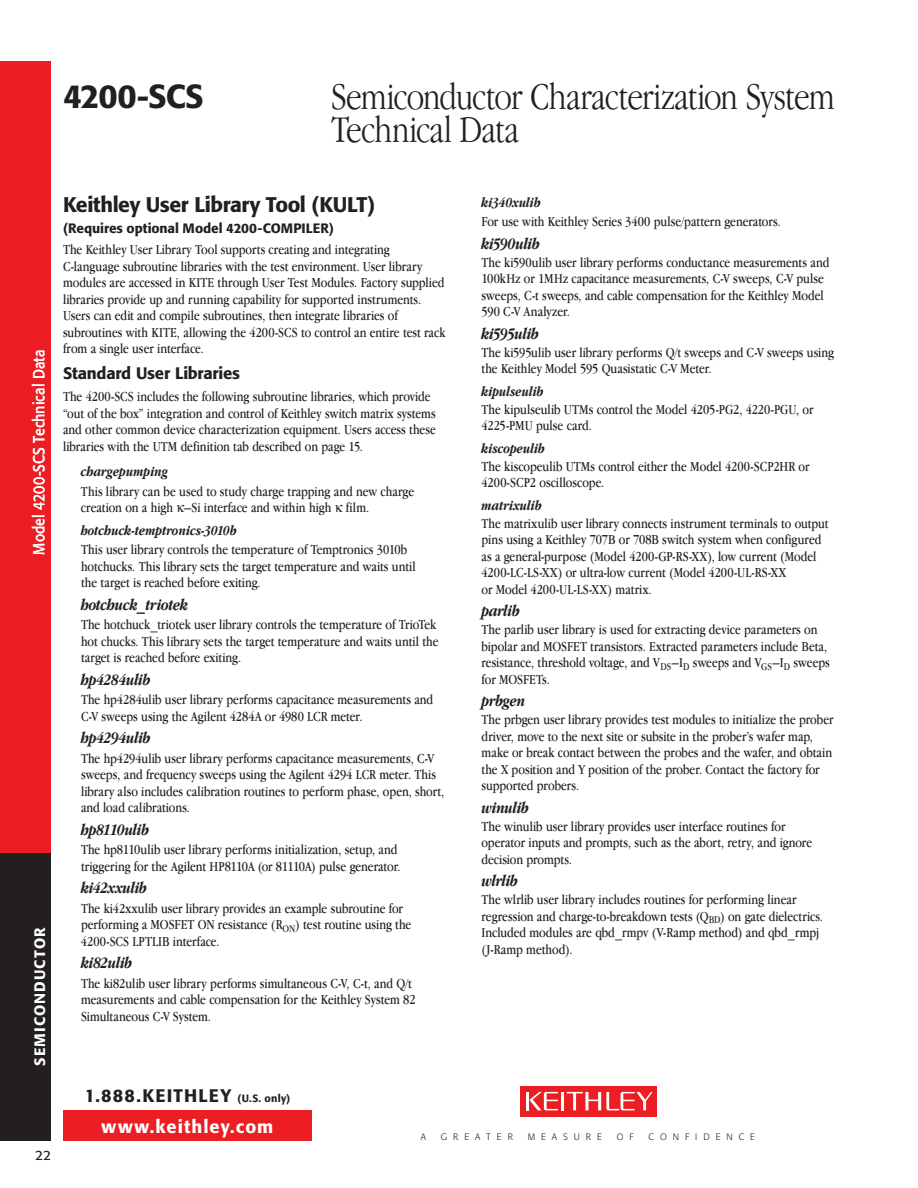
<style>
.page{position:relative;width:918px;height:1188px;background:#fff}
.page>*{position:absolute;margin:0;border:0;box-sizing:border-box;transform-origin:0 0}
.t1{font:300 condensed 39px/33px "Garamond IT Cby BT";letter-spacing:-.025em;color:#231f20}
.t2{font:500 33px "Formata";letter-spacing:-.03em;color:#231f20}
.t3{font:500 21px "Formata";letter-spacing:-.02em;color:#231f20}
.t4{font:500 18px "Formata";letter-spacing:.065em;color:#231f20}
.t5{font:500 18px "Formata";letter-spacing:.06em;color:#fff}
.t6{font:italic 700 condensed 16.5px "Garamond IT Cby BT";letter-spacing:-.015em;color:#231f20}
.t7{font:500 16.5px "Formata";letter-spacing:-.015em;color:#231f20}
.t8{font:15.75px "Formata";letter-spacing:.005em;color:#fff;scale:.9 1}
.t9{font:500 15px "Formata";letter-spacing:.07em;color:#fff}
.t10{font:condensed 14.25px/16.5px "Garamond IT Cby BT";color:#231f20}
.t11{font:italic 700 condensed 14.25px "Garamond IT Cby BT";color:#231f20}
.t12{font:500 13.5px "Formata";letter-spacing:-.005em;color:#231f20}
.t13{font:13.5px "Formata";color:#231f20}
.t14{font:300 9.15px "Formata";letter-spacing:.65em;color:#231f20}
.s1{font-size:10.5px}
</style>
<div class="page">
<div style="left:63px;top:1110px;width:249px;height:31px;background:#ed1d24"></div>
<div style="left:0;top:61px;width:51px;height:792px;background:#ed1d24"></div>
<div style="left:0;top:853px;width:51px;height:288px;background:#231f20"></div>
<div style="left:520px;top:1086px;width:137px;height:30px;background:#ed1d24"></div>
<hr style="left:561px;top:1092px;width:3px;height:18px;background:#fff">
<hr style="left:526px;top:1092px;width:3px;height:18px;background:#fff">
<svg style="left:529px;top:1092px;width:29px;height:18px"></svg>
<svg style="left:567px;top:1092px;width:86px;height:18px"></svg>
<h2 class="t2" style="left:63px;top:76px;width:142px">4200-SCS</h2>
<h1 class="t1" style="left:331px;top:80px;width:505px">Semiconductor Characterization System<br>Technical Data</h1>
<p class="t8" style="left:29px;top:555px;width:229px;rotate:-90deg">Model 4200-SCS Technical Data</p>
<p class="t9" style="left:30px;top:1066px;width:140px;rotate:-90deg">Semiconductor</p>
<p class="t13" style="left:35px;top:1148px;width:17px">22</p>
<h3 class="t3" style="left:63px;top:192px;width:314px">Keithley User Library Tool (KULT)</h3>
<p class="t12" style="left:63px;top:220px;width:211px">(Requires optional Model 4200-COM</p>
<p class="t12" style="left:293px;top:220px;width:42px">PILER)</p>
<p class="t10" style="left:63px;top:242px;width:384px">The Keithley User Library Tool supports creating and integrating C-language subroutine libraries with the test environment. User library modules are accessed in KITE through User Test Modules. Factory supplied libraries provide up and running capability for supported instruments.<br>Users can edit and compile subroutines, then integrate libraries of subroutines with KITE, allowing the 4200-SCS to control an entire test rack from a single user interface.</p>
<p class="t7" style="left:63px;top:363px;width:179px">Standard User Libraries</p>
<p class="t10" style="left:63px;top:389px;width:374px">The 4200-SCS includes the following subroutine libraries, which provide “out of the box” integration and control of Keithley switch matrix systems and other common device characterization equipment. Users access these libraries with the UTM definition tab described on page 15.</p>
<p class="t11" style="left:81px;top:464px;width:89px">chargepumping</p>
<p class="t10" style="left:81px;top:483px;width:335px">This library can be used to study charge trapping and new charge creation on a high –Si interface and within high film.</p>
<p class="t11" style="left:81px;top:522px;width:157px">hotchuck-temptronics-3010b</p>
<p class="t10" style="left:81px;top:542px;width:336px">This user library controls the temperature of Temptronics 3010b hotchucks. This library sets the target temperature and waits until the target is reached before exiting.</p>
<p class="t6" style="left:81px;top:595px;width:108px">hotchuck_triotek</p>
<p class="t10" style="left:81px;top:617px;width:359px">The hotchuck_triotek user library controls the temperature of TrioTek hot chucks. This library sets the target temperature and waits until the target is reached before exiting.</p>
<p class="t6" style="left:81px;top:670px;width:71px">hp4284ulib</p>
<p class="t10" style="left:81px;top:692px;width:354px">The hp4284ulib user library performs capacitance measurements and<br>C-V sweeps using the Agilent 4284A or 4980 LCR meter.</p>
<p class="t6" style="left:81px;top:729px;width:71px">hp4294ulib</p>
<p class="t10" style="left:81px;top:750px;width:365px">The hp4294ulib user library performs capacitance measurements, C-V sweeps, and frequency sweeps using the Agilent 4294 LCR meter. This library also includes calibration routines to perform phase, open, short, and load calibrations.</p>
<p class="t6" style="left:81px;top:820px;width:70px">hp8110ulib</p>
<p class="t10" style="left:81px;top:842px;width:321px">The hp8110ulib user library performs initialization, setup, and triggering for the Agilent HP8110A (or 81110A) pulse generator.</p>
<p class="t6" style="left:81px;top:879px;width:68px">ki42xxulib</p>
<p class="t10" style="left:81px;top:900px;width:332px">The ki42xxulib user library provides an example subroutine for performing a MOSFET ON resistance (R<sub>ON</sub>) test routine using the<br>4200-SCS LPTLIB interface.</p>
<p class="t6" style="left:81px;top:954px;width:53px">ki82ulib</p>
<p class="t10" style="left:81px;top:975px;width:336px">The ki82ulib user library performs simultaneous C-V, C-t, and Q/t measurements and cable compensation for the Keithley System 82<br>Simultaneous C-V System.</p>
<p class="t4" style="left:85px;top:1085px;width:207px">1.888.KEITHLEY <span class="s1">(U.S. only)</span></p>
<p class="t11" style="left:482px;top:194px;width:61px">ki340xulib</p>
<p class="t10" style="left:482px;top:213px;width:301px">For use with Keithley Series 3400 pulse/pattern generators.</p>
<p class="t6" style="left:482px;top:234px;width:60px">ki590ulib</p>
<p class="t10" style="left:482px;top:254px;width:349px">The ki590ulib user library performs conductance measurements and 100kHz or 1MHz capacitance measurements, C-V sweeps, C-V pulse sweeps, C-t sweeps, and cable compensation for the Keithley Model 590 C-V Analyzer.</p>
<p class="t6" style="left:482px;top:324px;width:59px">ki595ulib</p>
<p class="t10" style="left:482px;top:344px;width:354px">The ki595ulib user library performs Q/t sweeps and C-V sweeps using the Keithley Model 595 Quasistatic C-V Meter.</p>
<p class="t11" style="left:482px;top:383px;width:64px">kipulseulib</p>
<p class="t10" style="left:482px;top:401px;width:333px">The kipulseulib UTMs control the Model 4205-PG2, 4220-PGU, or<br>4225-PMU pulse card.</p>
<p class="t11" style="left:482px;top:440px;width:65px">kiscopeulib</p>
<p class="t10" style="left:482px;top:458px;width:330px">The kiscopeulib UTMs control either the Model 4200-SCP2HR or<br>4200-SCP2 oscilloscope.</p>
<p class="t11" style="left:482px;top:497px;width:62px">matrixulib</p>
<p class="t10" style="left:482px;top:515px;width:349px">The matrixulib user library connects instrument terminals to output pins using a Keithley 707B or 708B switch system when configured as a general-purpose (Model 4200-GP-RS-XX), low current (Model 4200-LC-LS-XX) or ultra-low current (Model 4200-UL-RS-XX<br>or Model 4200-UL-LS-XX) matrix.</p>
<p class="t6" style="left:482px;top:602px;width:40px">parlib</p>
<p class="t10" style="left:481px;top:621px;width:350px">The parlib user library is used for extracting device parameters on bipolar and MOSFET transistors. Extracted parameters include Beta, resistance, threshold voltage, and V<sub>DS</sub>–I<sub>D</sub> sweeps and V<sub>GS</sub>–I<sub>D</sub> sweeps for MOSFETs.</p>
<p class="t6" style="left:482px;top:692px;width:45px">prbgen</p>
<p class="t10" style="left:482px;top:711px;width:354px">The prbgen user library provides test modules to initialize the prober driver, move to the next site or subsite in the prober’s wafer map, make or break contact between the probes and the wafer, and obtain the X position and Y position of the prober. Contact the factory for supported probers.</p>
<p class="t6" style="left:482px;top:798px;width:49px">winulib</p>
<p class="t10" style="left:482px;top:818px;width:332px">The winulib user library provides user interface routines for operator inputs and prompts, such as the abort, retry, and ignore decision prompts.</p>
<p class="t6" style="left:482px;top:872px;width:38px">wlrlib</p>
<p class="t10" style="left:481px;top:891px;width:343px">The wlrlib user library includes routines for performing linear regression and charge-to-breakdown tests (Q<sub>BD</sub>) on gate dielectrics.<br>Included modules are qbd_rmpv (V-Ramp method) and qbd_rmpj (J-Ramp method).</p>
<p class="t5" style="left:102px;top:1115px;width:173px">www.keithley.com</p>
<p class="t14" style="left:421px;top:1131px;width:7px">A</p>
<p class="t14" style="left:441px;top:1131px;width:73px">GREATER</p>
<p class="t14" style="left:528px;top:1131px;width:76px">MEASURE</p>
<p class="t14" style="left:617px;top:1131px;width:18px">O F</p>
<p class="t14" style="left:649px;top:1131px;width:108px">CONFIDENCE</p>
</div>
